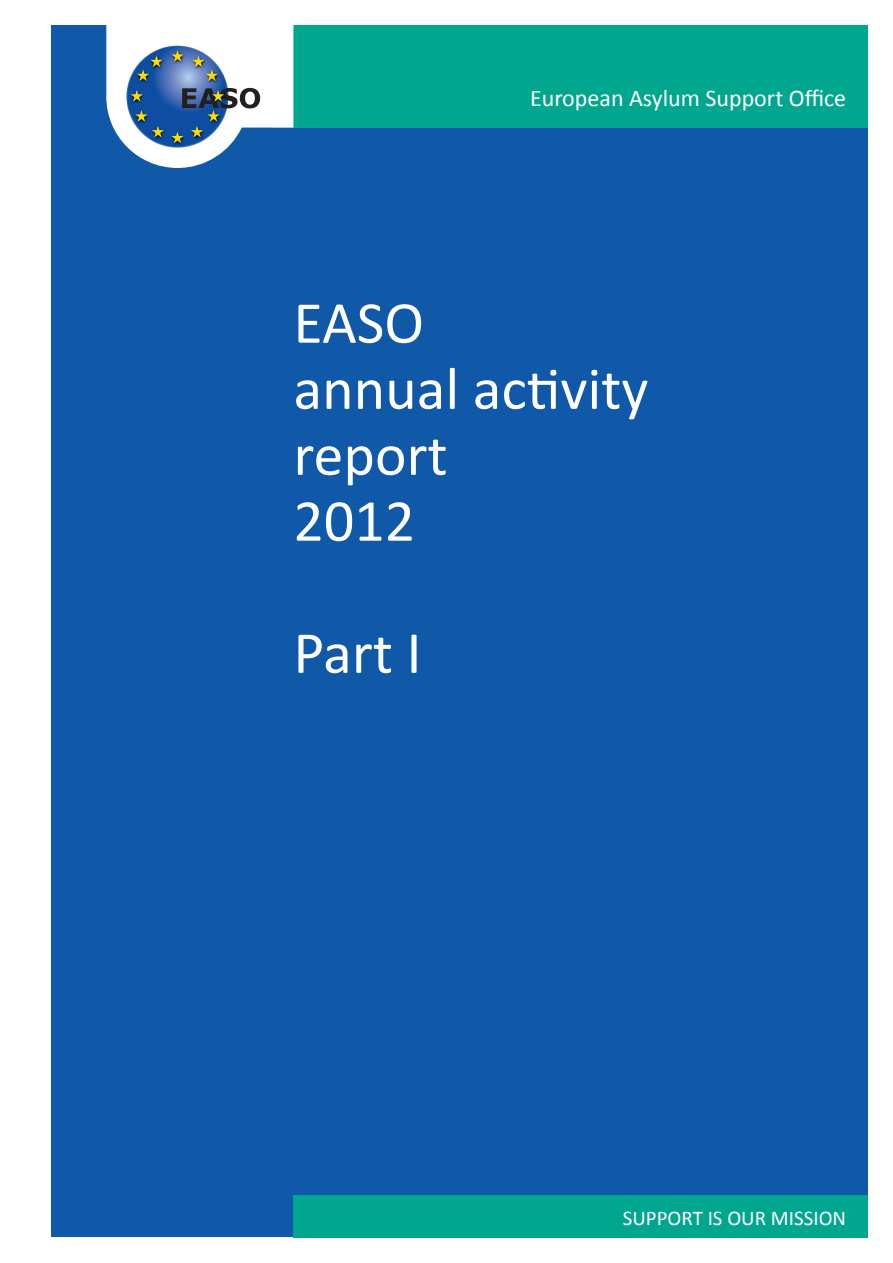
<style>
.page{position:relative;width:893px;height:1263px;background:#fff}
.page>*{position:absolute;margin:0;border:0;box-sizing:border-box;transform-origin:0 0}
.t1{font:60px/66px "Calibri";color:#fff}
.t2{font:24px "Calibri";color:#fff}
.t3{font:21px "Calibri";color:#fff}
</style>
<div class="page">
<div style="left:51px;top:26px;width:816px;height:1211px;background:#1059a8"></div>
<div style="left:272px;top:26px;width:595px;height:102px;background:#00a78e"></div>
<div style="left:293px;top:1195px;width:574px;height:42px;background:#00a78e"></div>
<svg style="left:106px;top:25px;width:187px;height:143px"></svg>
<p class="t2" style="left:530px;top:83px;width:318px">European Asylum Support Office</p>
<p class="t1" style="left:293px;top:290px;width:357px">EASO<br>annual activity report<br>2012</p>
<p class="t1" style="left:293px;top:620px;width:130px">Part I</p>
<p class="t3" style="left:623px;top:1204px;width:225px">SUPPORT IS OUR MISSION</p>
</div>
